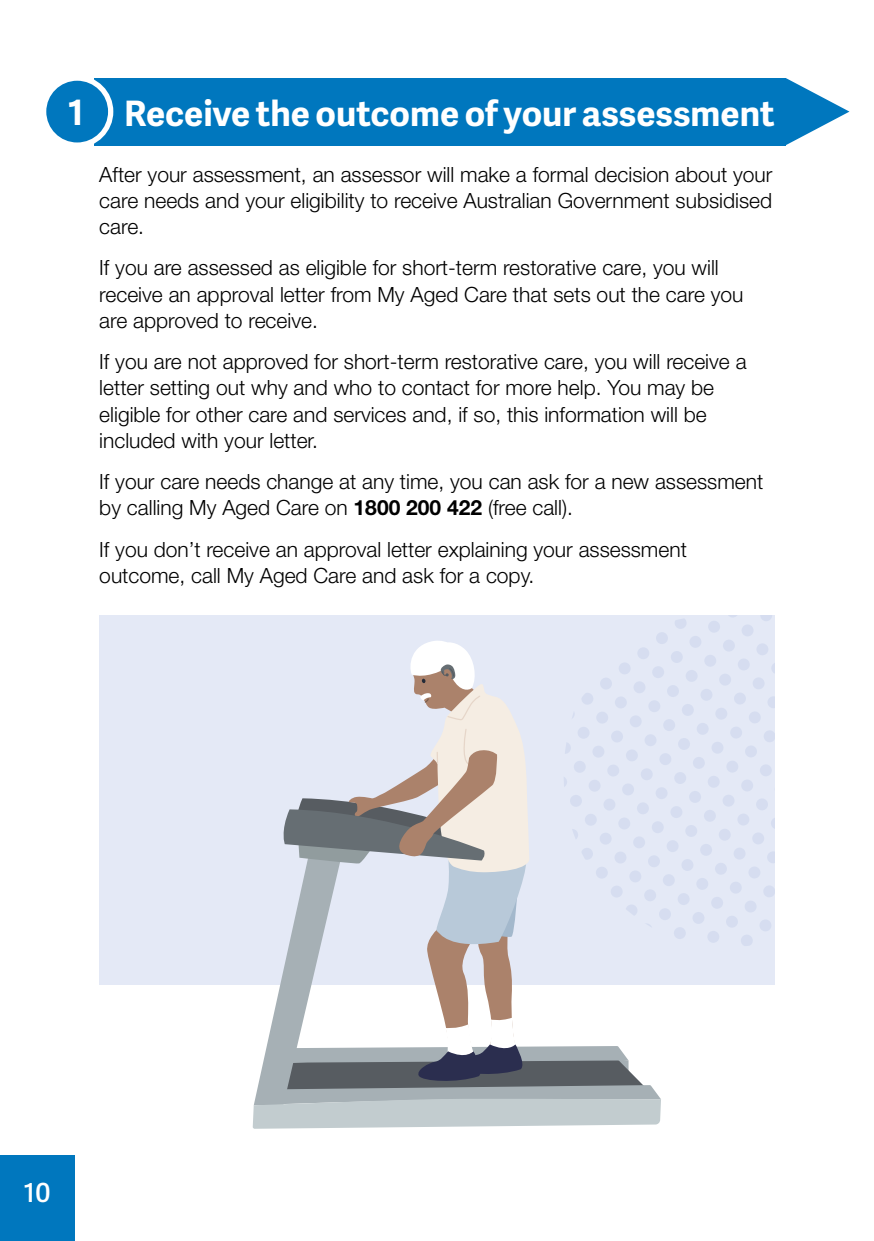
<style>
.page{position:relative;width:874px;height:1241px;background:#fff}
.page>*{position:absolute;margin:0;border:0;box-sizing:border-box;transform-origin:0 0}
.Body{font:700 35px "Adelle Sans";color:#fff}
.t1{font:600 26.25px "Adelle Sans";color:#fff}
.Body-2{font:300 21px/26.2px "Helvetica Neue LT Std";color:#000}
.s1{font-weight:700}
</style>
<div class="page">
<div style="left:0;top:1154px;width:74px;height:86px;background:#0077be"></div>
<div style="left:95px;top:78px;width:690px;height:67px;background:#0077be"></div>
<svg style="left:785px;top:78px;width:64px;height:67px"></svg>
<div style="left:44px;top:78px;width:67px;height:67px;background:#0077be;border-radius:50%"></div>
<div style="left:41px;top:75px;width:72px;height:73px;border:5px solid #fff;border-radius:50%"></div>
<div style="left:99px;top:615px;width:675px;height:370px;background:#e4e9f6"></div>
<svg style="left:674px;top:616px;width:12px;height:13px"></svg>
<div style="left:670px;top:650px;width:12px;height:13px;background:#d6ddf0;border-radius:50%"></div>
<svg style="left:666px;top:684px;width:13px;height:13px"></svg>
<div style="left:662px;top:718px;width:13px;height:13px;background:#d6ddf0;border-radius:50%"></div>
<div style="left:658px;top:752px;width:13px;height:13px;background:#d6ddf0;border-radius:50%"></div>
<div style="left:707px;top:620px;width:13px;height:13px;background:#d6ddf0;border-radius:50%"></div>
<div style="left:703px;top:654px;width:13px;height:13px;background:#d6ddf0;border-radius:50%"></div>
<svg style="left:699px;top:688px;width:13px;height:13px"></svg>
<div style="left:696px;top:722px;width:12px;height:13px;background:#d6ddf0;border-radius:50%"></div>
<div style="left:692px;top:756px;width:12px;height:13px;background:#d6ddf0;border-radius:50%"></div>
<div style="left:688px;top:790px;width:13px;height:13px;background:#d6ddf0;border-radius:50%"></div>
<svg style="left:684px;top:824px;width:13px;height:13px"></svg>
<svg style="left:680px;top:858px;width:13px;height:13px"></svg>
<div style="left:677px;top:892px;width:12px;height:13px;background:#d6ddf0;border-radius:50%"></div>
<div style="left:673px;top:926px;width:12px;height:13px;background:#d6ddf0;border-radius:50%"></div>
<svg style="left:740px;top:624px;width:13px;height:12px"></svg>
<div style="left:737px;top:658px;width:12px;height:12px;background:#d6ddf0;border-radius:50%"></div>
<div style="left:733px;top:692px;width:12px;height:12px;background:#d6ddf0;border-radius:50%"></div>
<div style="left:729px;top:726px;width:13px;height:12px;background:#d6ddf0;border-radius:50%"></div>
<div style="left:725px;top:760px;width:13px;height:12px;background:#d6ddf0;border-radius:50%"></div>
<svg style="left:721px;top:794px;width:13px;height:12px"></svg>
<div style="left:718px;top:828px;width:12px;height:12px;background:#d6ddf0;border-radius:50%"></div>
<div style="left:714px;top:862px;width:12px;height:12px;background:#d6ddf0;border-radius:50%"></div>
<div style="left:710px;top:896px;width:13px;height:12px;background:#d6ddf0;border-radius:50%"></div>
<svg style="left:706px;top:930px;width:13px;height:13px"></svg>
<svg style="left:771px;top:664px;width:3px;height:9px"></svg>
<svg style="left:768px;top:697px;width:6px;height:11px"></svg>
<svg style="left:764px;top:731px;width:10px;height:11px"></svg>
<div style="left:759px;top:764px;width:12px;height:12px;background:#d6ddf0;border-radius:50%"></div>
<div style="left:755px;top:798px;width:13px;height:12px;background:#d6ddf0;border-radius:50%"></div>
<div style="left:751px;top:832px;width:13px;height:12px;background:#d6ddf0;border-radius:50%"></div>
<div style="left:747px;top:866px;width:13px;height:12px;background:#d6ddf0;border-radius:50%"></div>
<div style="left:744px;top:900px;width:12px;height:12px;background:#d6ddf0;border-radius:50%"></div>
<div style="left:740px;top:934px;width:12px;height:12px;background:#d6ddf0;border-radius:50%"></div>
<svg style="left:774px;top:782px;width:1px;height:13px"></svg>
<svg style="left:771px;top:819px;width:3px;height:9px"></svg>
<svg style="left:767px;top:852px;width:7px;height:11px"></svg>
<svg style="left:762px;top:884px;width:12px;height:13px"></svg>
<div style="left:758px;top:919px;width:13px;height:12px;background:#d6ddf0;border-radius:50%"></div>
<svg style="left:760px;top:615px;width:12px;height:6px"></svg>
<div style="left:755px;top:643px;width:13px;height:12px;background:#d6ddf0;border-radius:50%"></div>
<div style="left:752px;top:677px;width:12px;height:12px;background:#d6ddf0;border-radius:50%"></div>
<div style="left:748px;top:711px;width:12px;height:12px;background:#d6ddf0;border-radius:50%"></div>
<div style="left:744px;top:745px;width:13px;height:12px;background:#d6ddf0;border-radius:50%"></div>
<div style="left:740px;top:779px;width:13px;height:12px;background:#d6ddf0;border-radius:50%"></div>
<div style="left:736px;top:813px;width:13px;height:12px;background:#d6ddf0;border-radius:50%"></div>
<div style="left:733px;top:847px;width:12px;height:12px;background:#d6ddf0;border-radius:50%"></div>
<div style="left:729px;top:881px;width:12px;height:12px;background:#d6ddf0;border-radius:50%"></div>
<div style="left:725px;top:915px;width:13px;height:12px;background:#d6ddf0;border-radius:50%"></div>
<svg style="left:729px;top:615px;width:8px;height:2px"></svg>
<div style="left:722px;top:639px;width:12px;height:12px;background:#d6ddf0;border-radius:50%"></div>
<div style="left:718px;top:673px;width:13px;height:12px;background:#d6ddf0;border-radius:50%"></div>
<div style="left:714px;top:707px;width:13px;height:13px;background:#d6ddf0;border-radius:50%"></div>
<svg style="left:710px;top:741px;width:13px;height:13px"></svg>
<div style="left:707px;top:775px;width:12px;height:13px;background:#d6ddf0;border-radius:50%"></div>
<div style="left:703px;top:809px;width:12px;height:13px;background:#d6ddf0;border-radius:50%"></div>
<div style="left:699px;top:843px;width:13px;height:13px;background:#d6ddf0;border-radius:50%"></div>
<div style="left:695px;top:877px;width:13px;height:13px;background:#d6ddf0;border-radius:50%"></div>
<svg style="left:691px;top:911px;width:13px;height:13px"></svg>
<svg style="left:688px;top:635px;width:13px;height:13px"></svg>
<div style="left:685px;top:669px;width:12px;height:13px;background:#d6ddf0;border-radius:50%"></div>
<div style="left:681px;top:703px;width:12px;height:13px;background:#d6ddf0;border-radius:50%"></div>
<svg style="left:677px;top:737px;width:13px;height:13px"></svg>
<svg style="left:673px;top:771px;width:13px;height:13px"></svg>
<svg style="left:669px;top:805px;width:13px;height:13px"></svg>
<div style="left:666px;top:839px;width:12px;height:13px;background:#d6ddf0;border-radius:50%"></div>
<div style="left:662px;top:873px;width:12px;height:13px;background:#d6ddf0;border-radius:50%"></div>
<svg style="left:658px;top:907px;width:13px;height:13px"></svg>
<div style="left:655px;top:631px;width:13px;height:13px;background:#d8dff1;border-radius:50%"></div>
<svg style="left:252px;top:635px;width:415px;height:493px"></svg>
<p class="Body" style="left:68px;top:91px;width:17px">1</p>
<h1 class="Body" style="left:124px;top:92px;width:651px">Receive the outcome of your assessment</h1>
<p class="Body-2" style="left:99px;top:161px;width:674px;text-align:justify">After your assessment, an assessor will make a formal decision about your care needs and your eligibility to receive Australian Government subsidised care.</p>
<p class="Body-2" style="left:99px;top:254px;width:645px">If you are assessed as eligible for short-term restorative care, you will receive an approval letter from My Aged Care that sets out the care you are approved to receive.</p>
<p class="Body-2" style="left:99px;top:348px;width:648px">If you are not approved for short-term restorative care, you will receive a letter setting out why and who to contact for more help. You may be eligible for other care and services and, if so, this information will be included with your letter.</p>
<p class="Body-2" style="left:99px;top:468px;width:665px">If your care needs change at any time, you can ask for a new assessment by calling My Aged Care on <span class="s1">1800 200 422</span> (free call).</p>
<p class="Body-2" style="left:99px;top:535px;width:588px">If you don’t receive an approval letter explaining your assessment outcome, call My Aged Care and ask for a copy.</p>
<p class="t1" style="left:24px;top:1177px;width:28px">10</p>
</div>
